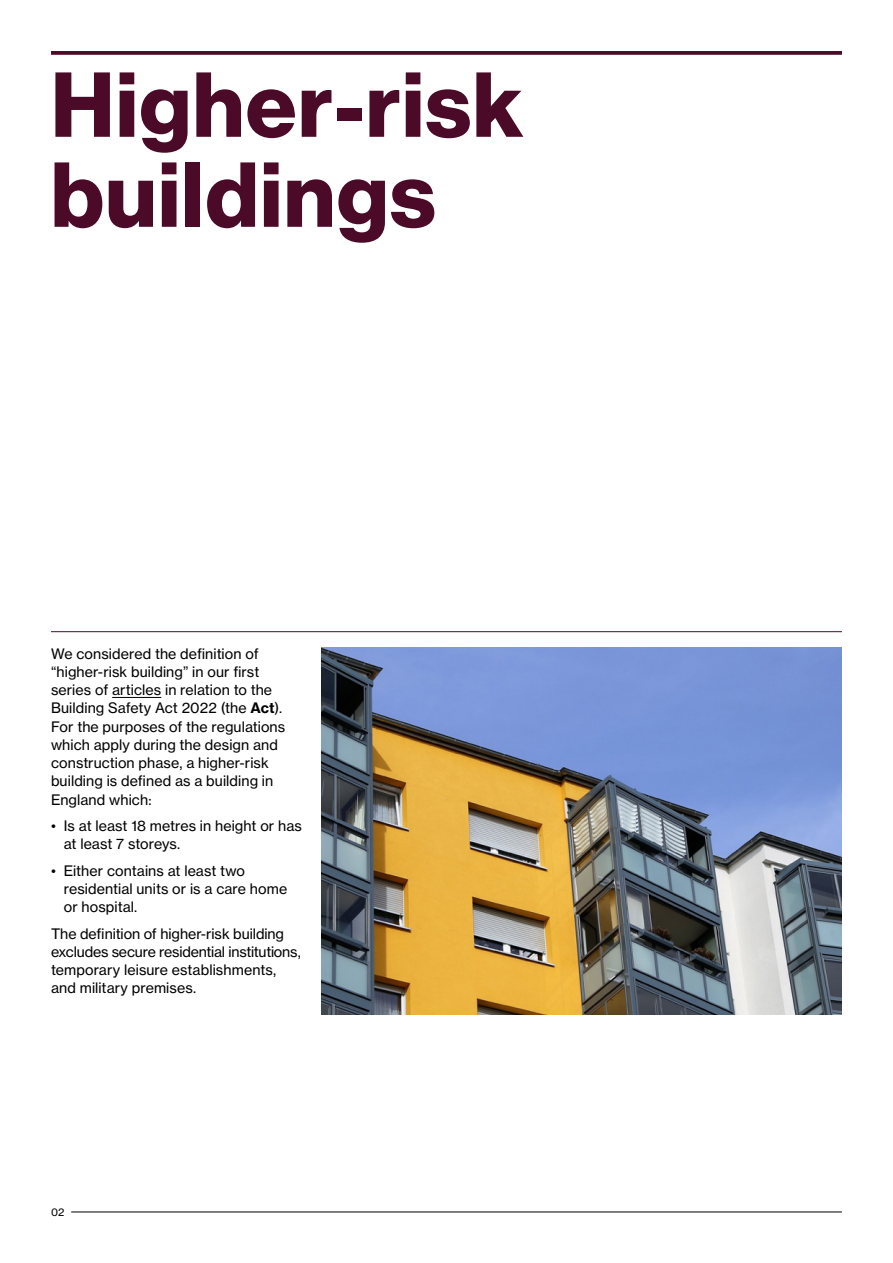
<style>
.page{position:relative;width:893px;height:1263px;background:#fff}
.page>*{position:absolute;margin:0;border:0;box-sizing:border-box;transform-origin:0 0}
.t1{font:90px/90px "N Haas Grotesk DS Pro 75 Bd";letter-spacing:.02em;color:#4b0a28}
.t2{font:14.25px/18.3px "N Haas Grotesk TX Pro 55 Rg";letter-spacing:.005em;color:#000}
.t3{font:10.5px "N Haas Grotesk TX Pro 55 Rg";color:#000}
.s1{font-family:"N Haas Grotesk TX Pro 75 Bd"}
</style>
<div class="page">
<hr style="left:71px;top:1212px;width:771px;height:1px;background:#000">
<svg style="left:51px;top:51px;width:791px;height:4px;background:#551835"></svg>
<hr style="left:112px;top:697px;width:49px;height:1px;background:#000">
<hr style="left:51px;top:631px;width:791px;height:1px;background:#4b0a28">
<img style="left:321px;top:648px;width:521px;height:366px">
<h1 class="t1" style="left:51px;top:62px;width:474px">Higher-risk buildings</h1>
<p class="t2" style="left:51px;top:644px;width:236px">We considered the definition of “higher-risk building” in our first series of articles in relation to the<br>Building Safety Act 2022 (the <span class="s1">Act</span>).<br>For the purposes of the regulations which apply during the design and construction phase, a higher-risk building is defined as a building in<br>England which:</p>
<p class="t2" style="left:64px;top:817px;width:240px;text-indent:-13px">• Is at least 18 metres in height or has at least 7 storeys.</p>
<p class="t2" style="left:64px;top:861px;width:225px;text-indent:-13px">• Either contains at least two residential units or is a care home or hospital.</p>
<p class="t2" style="left:51px;top:924px;width:251px">The definition of higher-risk building excludes secure residential institutions, temporary leisure establishments, and military premises.</p>
<p class="t3" style="left:51px;top:1205px;width:15px">02</p>
</div>
